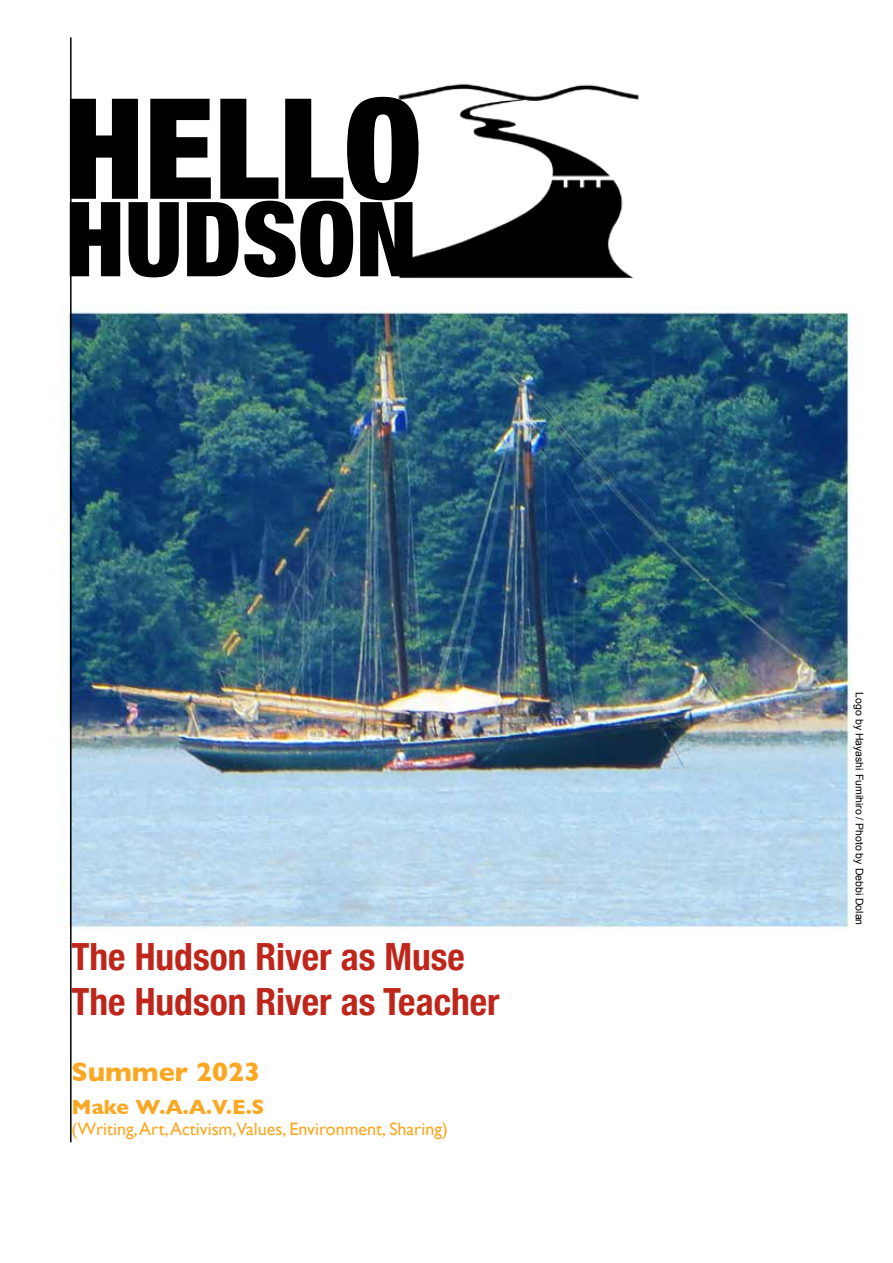
<style>
.page{position:relative;width:893px;height:1263px;background:#fff}
.page>*{position:absolute;margin:0;border:0;box-sizing:border-box;transform-origin:0 0}
.t1{font:900 condensed 140.1px "Helvetica Neue";color:#000}
.t2{font:900 condensed 103.8px "Helvetica Neue";color:#000}
.t3{font:700 condensed 37.5px/45px "Helvetica Neue";color:#bf261b}
.t4{font:700 27px "Gill Sans";color:#faa824}
.t5{font:700 21px "Gill Sans";color:#faa824}
.t6{font:18px "Gill Sans";color:#faa824}
.t7{font:10.5px "Arial";color:#000}
</style>
<div class="page">
<img style="left:398px;top:83px;width:241px;height:196px">
<img style="left:61px;top:306px;width:792px;height:623px">
<hr style="left:70px;top:37px;width:2px;height:1105px;background:#000">
<h1 class="t1" style="left:64px;top:34px;width:360px">HELLO</h1>
<h2 class="t2" style="left:65px;top:154px;width:353px">HUDSON</h2>
<h3 class="t3" style="left:72px;top:932px;width:430px">The Hudson River as Muse<br>The Hudson River as Teacher</h3>
<h3 class="t4" style="left:72px;top:1051px;width:190px">Summer 2023</h3>
<p class="t5" style="left:72px;top:1090px;width:194px">Make W.A.A.V.E.S</p>
<p class="t6" style="left:72px;top:1119px;width:378px">(Writing, Art, Activism,Values, Environment, Sharing)</p>
<p class="t7" style="left:866px;top:692px;width:234px;rotate:90deg">Logo by Hayashi Fumihiro / Photo by Debbi Dolan</p>
</div>
